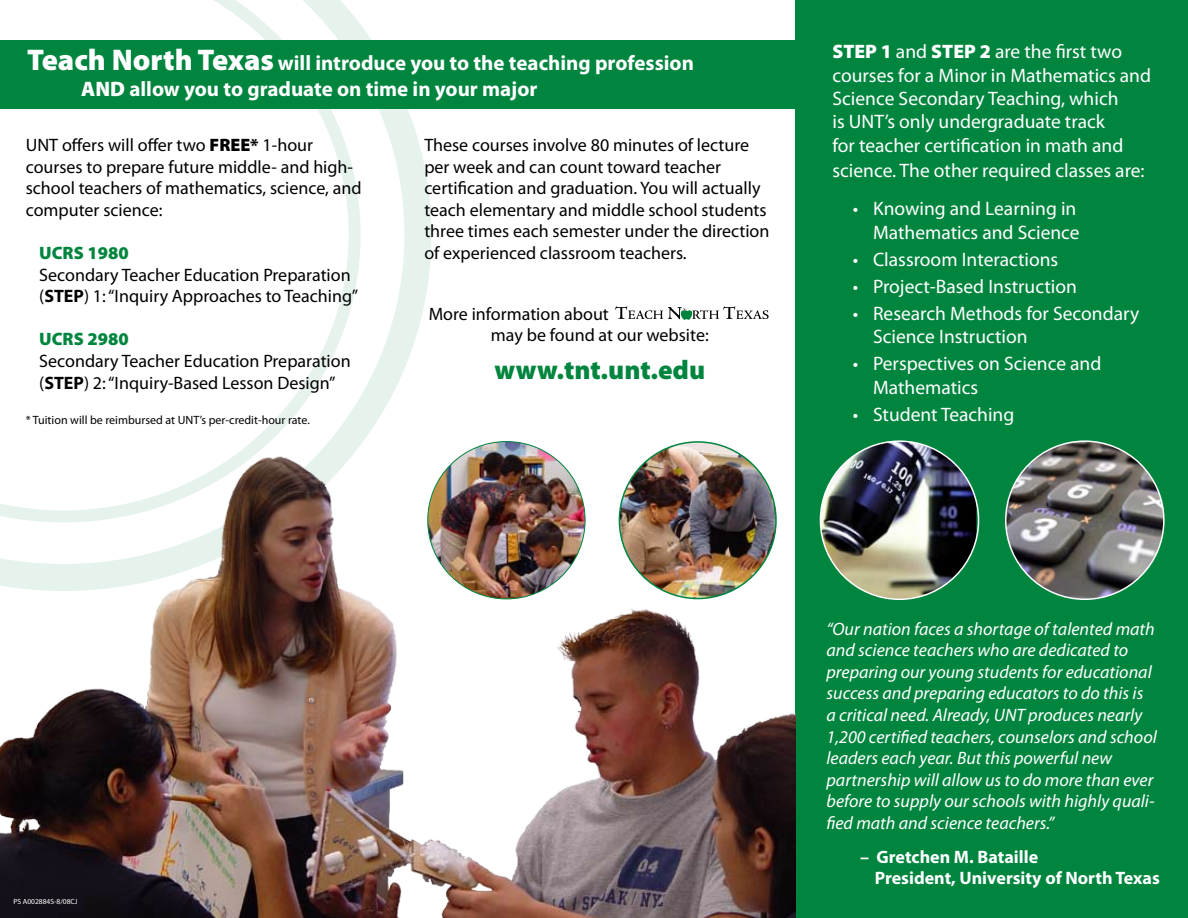
<style>
.page{position:relative;width:1188px;height:918px;background:#fff}
.page>*{position:absolute;margin:0;border:0;box-sizing:border-box;transform-origin:0 0}
.t1{font:900 27px "Myriad Pro";color:#00853f}
.t2{font:700 21px/25.5px "Myriad Pro";color:#fff}
.t3{font:19.5px/23.4px "Myriad Pro";color:#fff}
.t4{font:18px/21.6px "Myriad Pro";color:#000}
.t5{font:italic 18px/21.6px "Myriad Pro";color:#fff}
.t6{font:700 18px/21.6px "Myriad Pro";color:#fff}
.t7{font:900 18px "Myriad Pro";color:#00853f}
.t8{font:12px "Myriad Pro";color:#000}
.t9{font:7.5px "Myriad Pro";color:#fff}
.s1{font-weight:900;font-size:30px}
.s2{font-weight:900}
.s3{font-weight:700}
</style>
<div class="page">
<svg style="left:214px;top:0;width:217px;height:412px"></svg>
<div style="left:795px;top:0;width:393px;height:918px;background:#00853f"></div>
<div style="left:0;top:40px;width:802px;height:69px;background:#00853f"></div>
<img style="left:0;top:412px;width:795px;height:506px">
<svg style="left:615px;top:306px;width:154px;height:14px"></svg>
<img style="left:428px;top:442px;width:157px;height:157px;border-radius:79px">
<img style="left:619px;top:442px;width:157px;height:157px;border-radius:78px">
<img style="left:820px;top:442px;width:156px;height:157px">
<img style="left:1006px;top:441px;width:158px;height:158px;border-radius:79px">
<p class="t2" style="left:81px;top:50px;width:614px;text-indent:-54px"><span class="s1">Teach North Texas</span> will introduce you to the teaching profession<br><span class="s2">AND</span> allow you to graduate on time in your major</p>
<p class="t4" style="left:26px;top:134px;width:337px">UNT offers will offer two <span class="s2">FREE*</span> 1-hour courses to prepare future middle- and high&shy;school teachers of mathematics, science, and computer science:</p>
<p class="t7" style="left:39px;top:241px;width:91px">UCRS 1980</p>
<p class="t4" style="left:39px;top:264px;width:320px">Secondary Teacher Education Preparation (<span class="s3">STEP</span>) 1: “Inquiry Approaches to Teaching”</p>
<p class="t7" style="left:39px;top:327px;width:91px">UCRS 2980</p>
<p class="t4" style="left:39px;top:350px;width:313px">Secondary Teacher Education Preparation (<span class="s3">STEP</span>) 2: “Inquiry-Based Lesson Design”</p>
<p class="t4" style="left:424px;top:134px;width:347px">These courses involve 80 minutes of lecture per week and can count toward teacher certification and graduation. You will actually teach elementary and middle school students three times each semester under the direction of experienced classroom teachers.</p>
<p class="t4" style="left:491px;top:303px;width:219px;text-indent:-62px">More information about<br>may be found at our website:</p>
<h1 class="t1" style="left:494px;top:352px;width:212px">www.tnt.unt.edu</h1>
<p class="t8" style="left:26px;top:413px;width:286px">* Tuition will be reimbursed at UNT’s per-credit-hour rate.</p>
<p class="t3" style="left:832px;top:40px;width:320px"><span class="s2">STEP 1</span> and <span class="s2">STEP 2</span> are the first two courses for a Minor in Mathematics and Science Secondary Teaching, which<br>is UNT’s only undergraduate track<br>for teacher certification in math and</p>
<p class="t3" style="left:832px;top:158px;width:314px">science. The other required classes are:</p>
<p class="t3" style="left:853px;top:197px;width:228px;text-align:right">• Knowing and Learning in<br>Mathematics and Science</p>
<p class="t3" style="left:853px;top:247px;width:207px">• Classroom Interactions</p>
<p class="t3" style="left:853px;top:274px;width:226px">• Project-Based Instruction</p>
<p class="t3" style="left:873px;top:301px;width:268px;text-indent:-20px">• Research Methods for Secondary<br>Science Instruction</p>
<p class="t3" style="left:873px;top:352px;width:230px;text-indent:-20px">• Perspectives on Science and<br>Mathematics</p>
<p class="t3" style="left:853px;top:402px;width:163px">• Student Teaching</p>
<p class="t9" style="left:14px;top:897px;width:66px">PS A002884S-8/08CJ</p>
<p class="t5" style="left:826px;top:617px;width:332px">“Our nation faces a shortage of talented math and science teachers who are dedicated to preparing our young students for educational success and preparing educators to do this is a critical need. Already, UNT produces nearly 1,200 certified teachers, counselors and school leaders each year. But this powerful new partnership will allow us to do more than ever before to supply our schools with highly quali&shy;fied math and science teachers.”</p>
<p class="t6" style="left:875px;top:845px;width:287px;text-indent:-15px">– Gretchen M. Bataille<br>President, University of North Texas</p>
</div>
